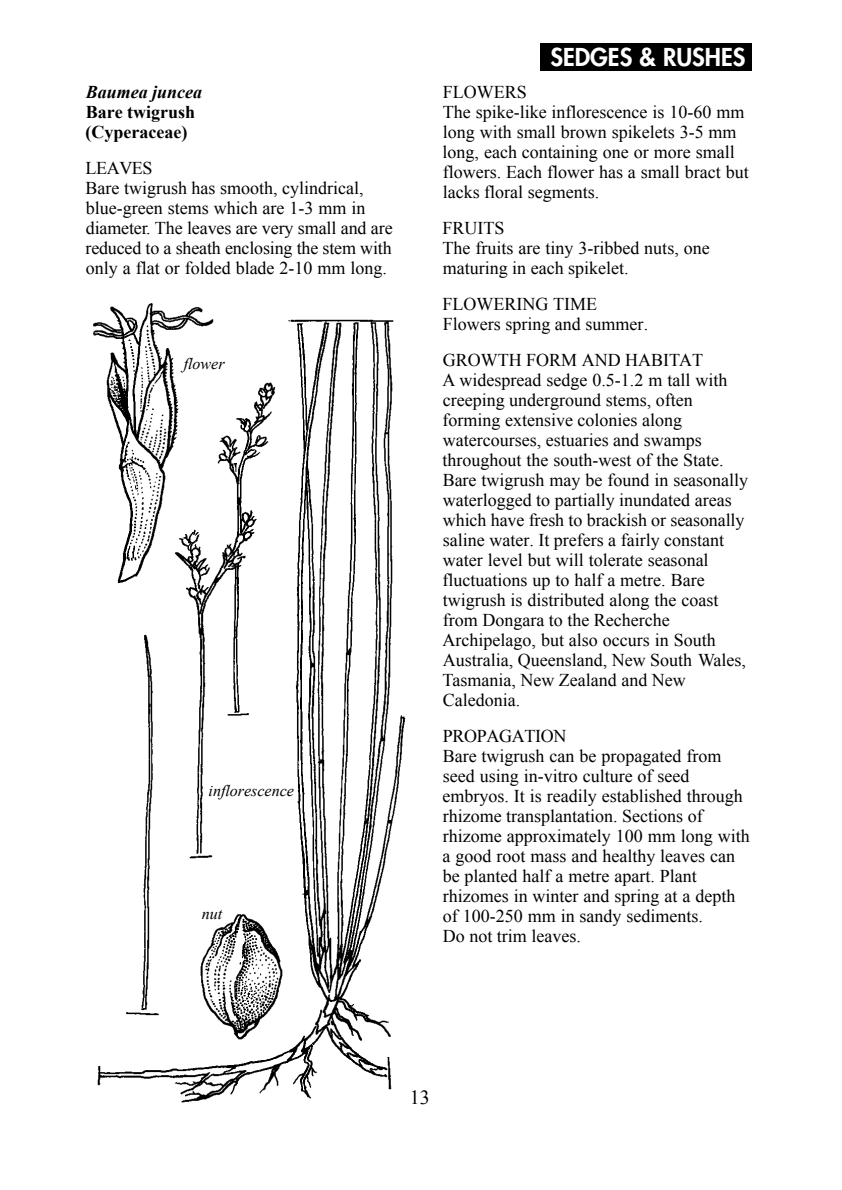
<style>
.page{position:relative;width:842px;height:1190px;background:#fff}
.page>*{position:absolute;margin:0;border:0;box-sizing:border-box;transform-origin:0 0}
.t1{font:800 24px "Futura";color:#fff}
.t2{font:20px "Times New Roman";color:#000}
.t3{font:18px/20px "Times New Roman";color:#000}
.t4{font:700 18px/20px "Times New Roman";color:#000}
.t5{font:italic 700 18px "Times New Roman";color:#000}
.t6{font:italic 16px "Times New Roman";color:#000}
</style>
<div class="page">
<div style="left:540px;top:43px;width:212px;height:28px;background:#000"></div>
<img style="left:93px;top:303px;width:313px;height:800px">
<p class="t5" style="left:86px;top:82px;width:118px">Baumea juncea</p>
<p class="t4" style="left:86px;top:102px;width:111px">Bare twigrush (Cyperaceae)</p>
<p class="t3" style="left:86px;top:158px;width:309px">LEAVES<br>Bare twigrush has smooth, cylindrical, blue-green stems which are 1-3 mm in<br>d i a m e t e r. The leaves are very small and are reduced to a sheath enclosing the stem with only a flat or folded blade 2-10 mm long.</p>
<p class="t6" style="left:184px;top:355px;width:42px">flower</p>
<p class="t6" style="left:209px;top:781px;width:87px">inflorescence</p>
<p class="t6" style="left:202px;top:904px;width:22px">nut</p>
<h1 class="t1" style="left:550px;top:45px;width:196px">SEDGES &amp; RUSHES</h1>
<p class="t3" style="left:443px;top:82px;width:308px">FLOWERS<br>The spike-like inflorescence is 10-60 mm long with small brown spikelets 3-5 mm long, each containing one or more small flowers. Each flower has a small bract but lacks floral segments.</p>
<p class="t3" style="left:443px;top:218px;width:269px">FRUITS<br>The fruits are tiny 3-ribbed nuts, one maturing in each spikelet.</p>
<p class="t3" style="left:443px;top:294px;width:207px">FLOWERING TIME<br>Flowers spring and summer.</p>
<p class="t3" style="left:443px;top:350px;width:307px">GROWTH FORM AND HABITAT<br>A widespread sedge 0.5-1.2 m tall with creeping underground stems, often forming extensive colonies along watercourses, estuaries and swamps throughout the south-west of the State.<br>Bare twigrush may be found in seasonally waterlogged to partially inundated areas which have fresh to brackish or seasonally saline water. It prefers a fairly constant water level but will tolerate seasonal fluctuations up to half a metre. Bare twigrush is distributed along the coast from Dongara to the Recherche Archipelago, but also occurs in South Australia, Queensland, New South Wales, Tasmania, New Zealand and New Caledonia.</p>
<p class="t3" style="left:443px;top:726px;width:309px">PROPAGATION<br>Bare twigrush can be propagated from seed using in-vitro culture of seed embryos. It is readily established through rhizome transplantation. Sections of rhizome approximately 100 mm long with a good root mass and healthy leaves can be planted half a metre apart. Plant rhizomes in winter and spring at a depth of 100-250 mm in sandy sediments.<br>Do not trim leaves.</p>
<p class="t2" style="left:410px;top:1086px;width:21px">13</p>
</div>
